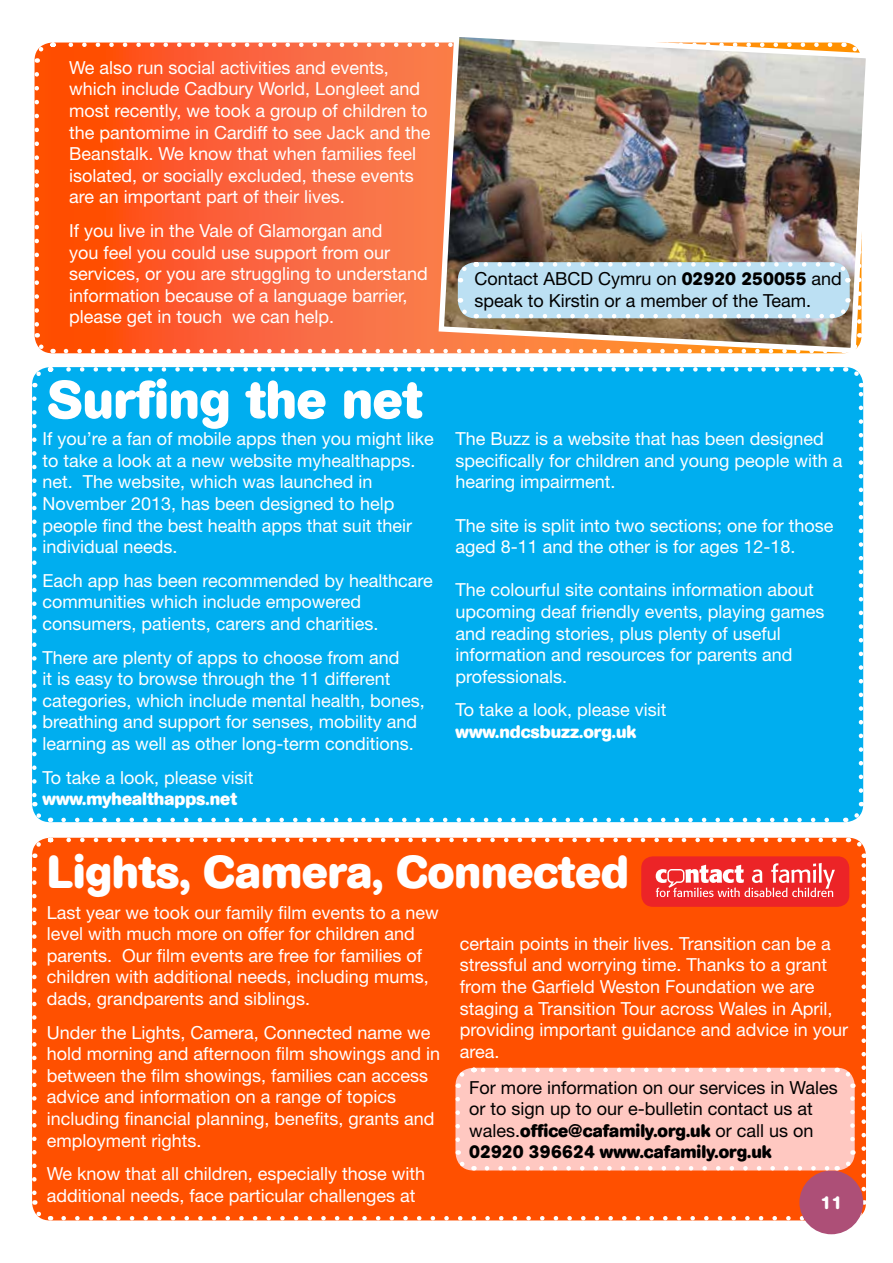
<style>
.page{position:relative;width:893px;height:1263px;background:#fff}
.page>*{position:absolute;margin:0;border:0;box-sizing:border-box;transform-origin:0 0}
.t1{font:700 52.95px "AG Book Rounded";color:#fff}
.t2{font:700 45.75px "AG Book Rounded";color:#fff}
.t3{font:18px/21.6px "Helvetica Neue";color:#fff}
.t4{font:18px/21.6px "Helvetica Neue";color:#000}
.t5{font:700 18px/21.6px "AG Book Rounded";color:#000}
.t6{font:700 18px "AG Book Rounded";color:#fff}
.s1{font-family:"AG Book Rounded";font-weight:700}
.s2{font-family:"Helvetica Neue";font-weight:400}
.s3{font-family:"VAG Rounded"}
</style>
<div class="page">
<div style="left:32px;top:367px;width:831px;height:455px;background:#00aeef;border-radius:18px"></div>
<svg style="left:64px;top:818px;width:765px;height:4px"></svg>
<svg style="left:57px;top:367px;width:775px;height:5px"></svg>
<svg style="left:32px;top:399px;width:19px;height:424px"></svg>
<svg style="left:845px;top:802px;width:19px;height:20px"></svg>
<svg style="left:845px;top:367px;width:18px;height:424px"></svg>
<svg style="left:32px;top:367px;width:19px;height:20px"></svg>
<img style="left:34px;top:40px;width:830px;height:314px">
<div style="left:32px;top:838px;width:834px;height:382px;background:#ff5000;border-radius:18px"></div>
<svg style="left:64px;top:1216px;width:740px;height:4px"></svg>
<svg style="left:32px;top:869px;width:19px;height:352px"></svg>
<svg style="left:858px;top:1200px;width:8px;height:20px"></svg>
<svg style="left:32px;top:838px;width:19px;height:20px"></svg>
<div style="left:799px;top:1170px;width:64px;height:64px;background:#ad4f77;border-radius:50%"></div>
<svg style="left:57px;top:837px;width:809px;height:352px"></svg>
<p class="t3" style="left:69px;top:56px;width:363px">We also run social activities and events, which include Cadbury World, Longleet and most recently, we took a group of children to the pantomime in Cardiff to see Jack and the Beanstalk. We know that when families feel isolated, or socially excluded, these events are an important part of their lives.</p>
<p class="t3" style="left:69px;top:219px;width:360px">If you live in the Vale of Glamorgan and<br>you feel you could use support from our services, or you are struggling to understand information because of a language barrier, please get in touch we can help.</p>
<h1 class="t1" style="left:47px;top:369px;width:377px">Surfing the net</h1>
<p class="t3" style="left:43px;top:428px;width:393px">If you’re a fan of mobile apps then you might like to take a look at a new website myhealthapps. net. The website, which was launched in November 2013, has been designed to help people find the best health apps that suit their individual needs.</p>
<p class="t3" style="left:43px;top:569px;width:392px">Each app has been recommended by healthcare communities which include empowered consumers, patients, carers and charities.</p>
<p class="t3" style="left:43px;top:646px;width:384px">There are plenty of apps to choose from and<br>it is easy to browse through the 11 different categories, which include mental health, bones, breathing and support for senses, mobility and learning as well as other long-term conditions.</p>
<p class="t3" style="left:43px;top:766px;width:213px">To take a look, please visit</p>
<p class="t6" style="left:43px;top:788px;width:196px">www.myhealthapps.net</p>
<p class="t4" style="left:474px;top:267px;width:369px">Contact ABCD Cymru on <span class="s1">02920 250055</span> and speak to Kirstin or a member of the Team.</p>
<p class="t3" style="left:455px;top:428px;width:389px">The Buzz is a website that has been designed specifically for children and young people with a hearing impairment.</p>
<p class="t3" style="left:455px;top:514px;width:380px">The site is split into two sections; one for those aged 8-11 and the other is for ages 12-18.</p>
<p class="t3" style="left:455px;top:579px;width:371px">The colourful site contains information about upcoming deaf friendly events, playing games and reading stories, plus plenty of useful information and resources for parents and professionals.</p>
<p class="t3" style="left:455px;top:699px;width:213px">To take a look, please visit</p>
<p class="t6" style="left:455px;top:721px;width:182px">www.ndcsbuzz.org.uk</p>
<h2 class="t2" style="left:47px;top:846px;width:583px">Lights, Camera, Connected</h2>
<p class="t3" style="left:47px;top:901px;width:394px">Last year we took our family film events to a new level with much more on offer for children and parents. Our film events are free for families of children with additional needs, including mums, dads, grandparents and siblings.</p>
<p class="t3" style="left:47px;top:1021px;width:395px">Under the Lights, Camera, Connected name we hold morning and afternoon film showings and in between the film showings, families can access advice and information on a range of topics including financial planning, benefits, grants and employment rights.</p>
<p class="t3" style="left:47px;top:1163px;width:380px">We know that all children, especially those with additional needs, face particular challenges at</p>
<p class="t3" style="left:460px;top:932px;width:390px">certain points in their lives. Transition can be a stressful and worrying time. Thanks to a grant from the Garfield Weston Foundation we are staging a Transition Tour across Wales in April, providing important guidance and advice in your area.</p>
<p class="t4" style="left:469px;top:1076px;width:370px">For more information on our services in Wales or to sign up to our e-bulletin contact us at</p>
<p class="t5" style="left:469px;top:1120px;width:346px"><span class="s2">wales.</span>office<span class="s3">@</span>cafamily.org.uk <span class="s2">or call us on<br></span>02920 396624 www.cafamily.org.uk</p>
<p class="t6" style="left:820px;top:1192px;width:23px">11</p>
</div>
